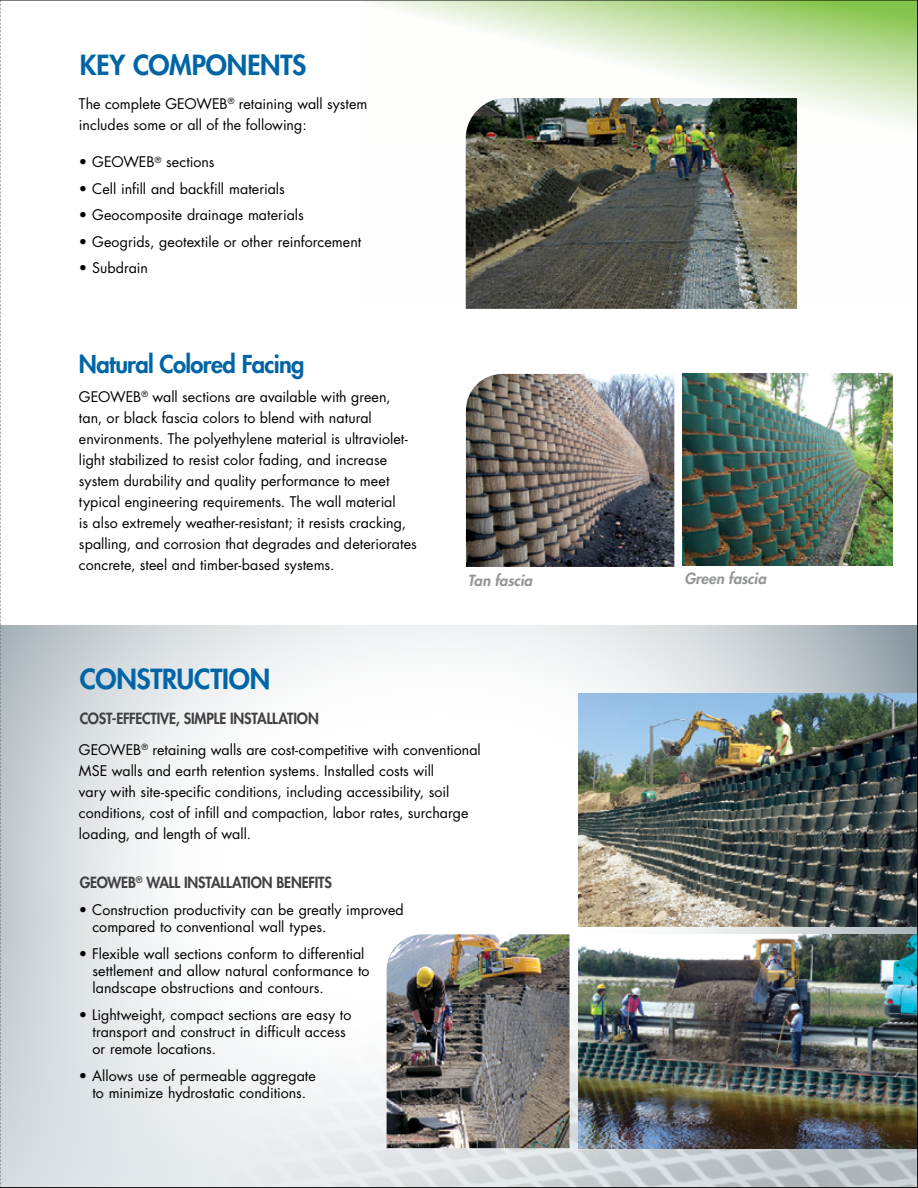
<style>
.page{position:relative;width:918px;height:1188px;background:#fff}
.page>*{position:absolute;margin:0;border:0;box-sizing:border-box;transform-origin:0 0}
.t1{font:800 27px "Futura";letter-spacing:-.005em;color:#0065a6}
.t2{font:800 24px "Futura";letter-spacing:-.025em;color:#0065a6}
.t3{font:800 15px "Futura";letter-spacing:-.01em;color:#414042;scale:.95 1}
.t4{font:italic 800 15px "Futura";color:#939598}
.t5{font:14.25px/21px "Futura";letter-spacing:.005em;color:#000}
</style>
<div class="page">
<img style="left:0;top:0;width:918px;height:1188px">
<h1 class="t1" style="left:80px;top:48px;width:228px">KEY COMPONENTS</h1>
<p class="t5" style="left:79px;top:93px;width:290px">The complete GEOWEB<sup>®</sup> retaining wall system includes some or all of the following:</p>
<p class="t5" style="left:79px;top:152px;width:137px">• GEOWEB<sup>®</sup> sections</p>
<p class="t5" style="left:79px;top:178px;width:207px">• Cell infill and backfill materials</p>
<p class="t5" style="left:79px;top:205px;width:226px">• Geocomposite drainage materials</p>
<p class="t5" style="left:79px;top:231px;width:284px">• Geogrids, geotextile or other reinforcement</p>
<p class="t5" style="left:79px;top:258px;width:71px">• Subdrain</p>
<h2 class="t2" style="left:79px;top:349px;width:227px">Natural Colored Facing</h2>
<p class="t5" style="left:79px;top:386px;width:339px">GEOWEB<sup>®</sup> wall sections are available with green, tan, or black fascia colors to blend with natural environments. The polyethylene material is ultraviolet&shy;light stabilized to resist color fading, and increase system durability and quality performance to meet typical engineering requirements. The wall material<br>is also extremely weather-resistant; it resists cracking, spalling, and corrosion that degrades and deteriorates concrete, steel and timber-based systems.</p>
<h1 class="t1" style="left:80px;top:662px;width:192px">CONSTRUCTION</h1>
<p class="t3" style="left:80px;top:709px;width:253px">COST-EFFECTIVE, SIMPLE INSTALLATION</p>
<p class="t4" style="left:468px;top:571px;width:66px">Tan fascia</p>
<p class="t4" style="left:684px;top:569px;width:83px">Green fascia</p>
<p class="t5" style="left:79px;top:739px;width:403px">GEOWEB<sup>®</sup> retaining walls are cost-competitive with conventional MSE walls and earth retention systems. Installed costs will<br>vary with site-specific conditions, including accessibility, soil conditions, cost of infill and compaction, labor rates, surcharge loading, and length of wall.</p>
<p class="t3" style="left:80px;top:873px;width:267px">GEOWEB<sup>®</sup> WALL INSTALLATION BENEFITS</p>
<p class="t5" style="left:92px;top:901px;width:313px;line-height:17.2px;text-indent:-13px">• Construction productivity can be greatly improved compared to conventional wall types.</p>
<p class="t5" style="left:92px;top:945px;width:279px;line-height:17.2px;text-indent:-13px">• Flexible wall sections conform to differential settlement and allow natural conformance to landscape obstructions and contours.</p>
<p class="t5" style="left:92px;top:1006px;width:261px;line-height:17.2px;text-indent:-13px">• Lightweight, compact sections are easy to transport and construct in difficult access or remote locations.</p>
<p class="t5" style="left:79px;top:1067px;width:238px;line-height:17.2px;text-align:center">• Allows use of permeable aggregate to minimize hydrostatic conditions.</p>
</div>
